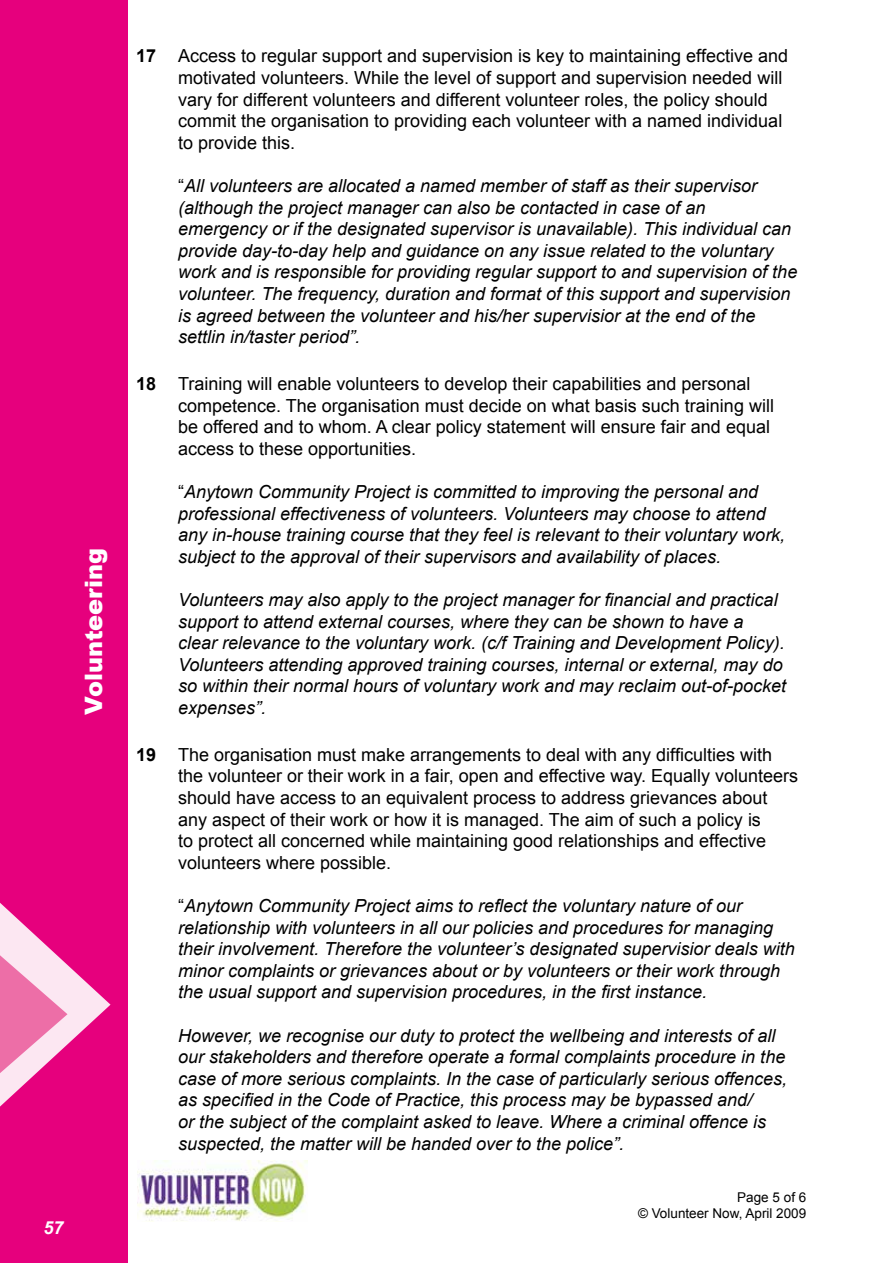
<style>
.page{position:relative;width:893px;height:1263px;background:#fff}
.page>*{position:absolute;margin:0;border:0;box-sizing:border-box;transform-origin:0 0}
.t1{font:900 24px "Arial";color:#fff}
.t2{font:italic 18px/21.6px "Arial";color:#000}
.t3{font:18px/21.6px "Arial";color:#000}
.t4{font:italic 700 18px "Arial";color:#fff}
.t5{font:13.5px/16.2px "Arial";color:#000;text-align:right}
.s1{font-weight:700}
.s2{font-style:normal}
</style>
<div class="page">
<div style="left:0;top:0;width:128px;height:1263px;background:#e6007d"></div>
<svg style="left:0;top:903px;width:111px;height:203px"></svg>
<img style="left:138px;top:1160px;width:170px;height:61px">
<h1 class="t1" style="left:76px;top:715px;width:168px;rotate:-90deg">Volunteering</h1>
<p class="t4" style="left:44px;top:1215px;width:22px">57</p>
<p class="t3" style="left:178px;top:46px;width:611px;text-indent:-42px"><span class="s1">17</span> Access to regular support and supervision is key to maintaining effective and motivated volunteers. While the level of support and supervision needed will vary for different volunteers and different volunteer roles, the policy should commit the organisation to providing each volunteer with a named individual to provide this.</p>
<p class="t2" style="left:178px;top:175px;width:621px"><span class="s2">“</span>All volunteers are allocated a named member of staff as their supervisor (although the project manager can also be contacted in case of an emergency or if the designated supervisor is unavailable). This individual can provide day-to-day help and guidance on any issue related to the voluntary work and is responsible for providing regular support to and supervision of the volunteer. The frequency, duration and format of this support and supervision is agreed between the volunteer and his/her supervisior at the end of the settlin in/taster period”.</p>
<p class="t3" style="left:178px;top:373px;width:597px;text-indent:-42px"><span class="s1">18</span> Training will enable volunteers to develop their capabilities and personal competence. The organisation must decide on what basis such training will be offered and to whom. A clear policy statement will ensure fair and equal access to these opportunities.</p>
<p class="t2" style="left:178px;top:481px;width:609px"><span class="s2">“</span>Anytown Community Project is committed to improving the personal and professional effectiveness of volunteers. Volunteers may choose to attend any in-house training course that they feel is relevant to their voluntary work, subject to the approval of their supervisors and availability of places.</p>
<p class="t2" style="left:178px;top:589px;width:610px">Volunteers may also apply to the project manager for financial and practical support to attend external courses, where they can be shown to have a clear relevance to the voluntary work. (c/f Training and Development Policy).<br>Volunteers attending approved training courses, internal or external, may do so within their normal hours of voluntary work and may reclaim out-of-pocket expenses”.</p>
<p class="t3" style="left:178px;top:744px;width:622px;text-indent:-42px"><span class="s1">19</span> The organisation must make arrangements to deal with any difficulties with the volunteer or their work in a fair, open and effective way. Equally volunteers should have access to an equivalent process to address grievances about any aspect of their work or how it is managed. The aim of such a policy is<br>to protect all concerned while maintaining good relationships and effective volunteers where possible.</p>
<p class="t2" style="left:178px;top:895px;width:618px"><span class="s2">“</span>Anytown Community Project aims to reflect the voluntary nature of our relationship with volunteers in all our policies and procedures for managing their involvement. Therefore the volunteer’s designated supervisior deals with minor complaints or grievances about or by volunteers or their work through the usual support and supervision procedures, in the first instance.</p>
<p class="t2" style="left:178px;top:1025px;width:611px">However, we recognise our duty to protect the wellbeing and interests of all our stakeholders and therefore operate a formal complaints procedure in the case of more serious complaints. In the case of particularly serious offences, as specified in the Code of Practice, this process may be bypassed and/<br>or the subject of the complaint asked to leave. Where a criminal offence is suspected, the matter will be handed over to the police”.</p>
<p class="t5" style="left:638px;top:1189px;width:170px">Page 5 of 6<br>© Volunteer Now, April 2009</p>
</div>
